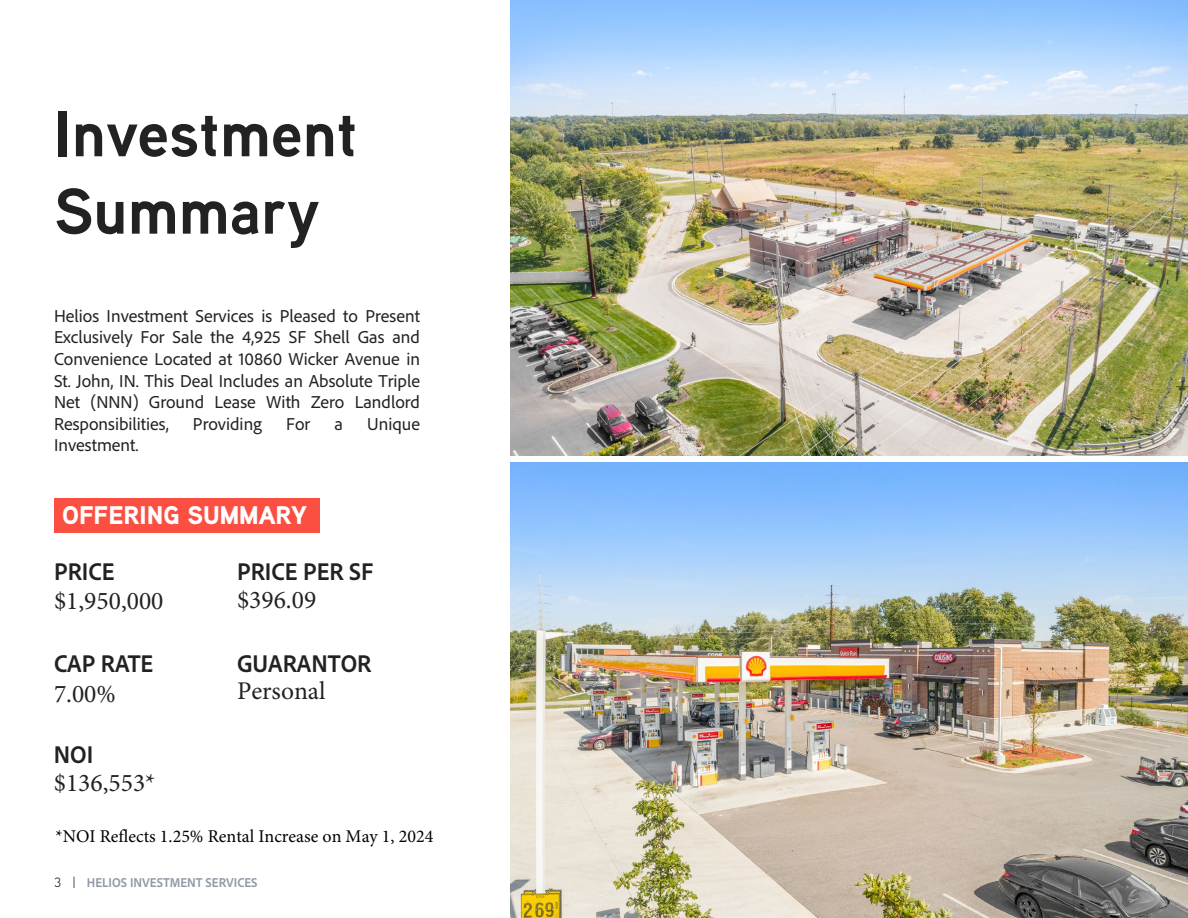
<style>
.page{position:relative;width:1188px;height:918px;background:#fff}
.page>*{position:absolute;margin:0;border:0;box-sizing:border-box;transform-origin:0 0}
.t1{font:700 64.5px/77.4px "Aaux Next";color:#222}
.t2{font:25.5px "Minion Pro";color:#222}
.t3{font:700 semi-condensed 25.5px "Adobe Clean";color:#222}
.t4{font:900 25.5px "Aaux Next";color:#fff}
.t5{font:18px/21.6px "Adobe Clean";color:#222;text-align:justify}
.t6{font:18px "Minion Pro";color:#000}
.t7{font:700 semi-condensed 13.5px "Adobe Clean";color:#8f98a5}
.s1{font-family:"Aaux Next";font-weight:400;font-stretch:normal;color:#222}
</style>
<div class="page">
<div style="left:54px;top:498px;width:266px;height:35px;background:#fb4f42"></div>
<img style="left:511px;top:463px;width:677px;height:455px">
<img style="left:511px;top:0;width:677px;height:455px">
<h1 class="t1" style="left:54px;top:94px;width:305px">Investment<br>Summary</h1>
<p class="t5" style="left:54px;top:304px;width:368px">Helios Investment Services is Pleased to Present Exclusively For Sale the 4,925 SF Shell Gas and Convenience Located at 10860 Wicker Avenue in St. John, IN. This Deal Includes an Absolute Triple Net (NNN) Ground Lease With Zero Landlord Responsibilities,</p>
<p class="t5" style="left:193px;top:412px;width:71px">Providing</p>
<p class="t5" style="left:286px;top:412px;width:25px">For</p>
<p class="t5" style="left:334px;top:412px;width:10px">a</p>
<p class="t5" style="left:367px;top:412px;width:54px">Unique</p>
<p class="t5" style="left:54px;top:434px;width:86px">Investment.</p>
<h2 class="t4" style="left:62px;top:497px;width:246px">OFFERING SUMMARY</h2>
<h2 class="t3" style="left:237px;top:555px;width:138px">PRICE PER SF</h2>
<h2 class="t2" style="left:237px;top:582px;width:81px">$396.09</h2>
<h2 class="t3" style="left:54px;top:555px;width:62px">PRICE</h2>
<h2 class="t2" style="left:54px;top:584px;width:111px">$1,950,000</h2>
<h2 class="t3" style="left:54px;top:647px;width:101px">CAP RATE</h2>
<h2 class="t2" style="left:54px;top:677px;width:63px">7.00%</h2>
<h2 class="t3" style="left:54px;top:738px;width:41px">NOI</h2>
<h2 class="t2" style="left:54px;top:766px;width:103px">$136,553*</h2>
<h2 class="t3" style="left:237px;top:647px;width:136px">GUARANTOR</h2>
<h2 class="t2" style="left:237px;top:673px;width:90px">Personal</h2>
<p class="t6" style="left:55px;top:824px;width:379px">*NOI Reflects 1.25% Rental Increase on May 1, 2024</p>
<p class="t7" style="left:54px;top:874px;width:205px"><span class="s1">3 |</span> HELIOS INVESTMENT SERVICES</p>
</div>
